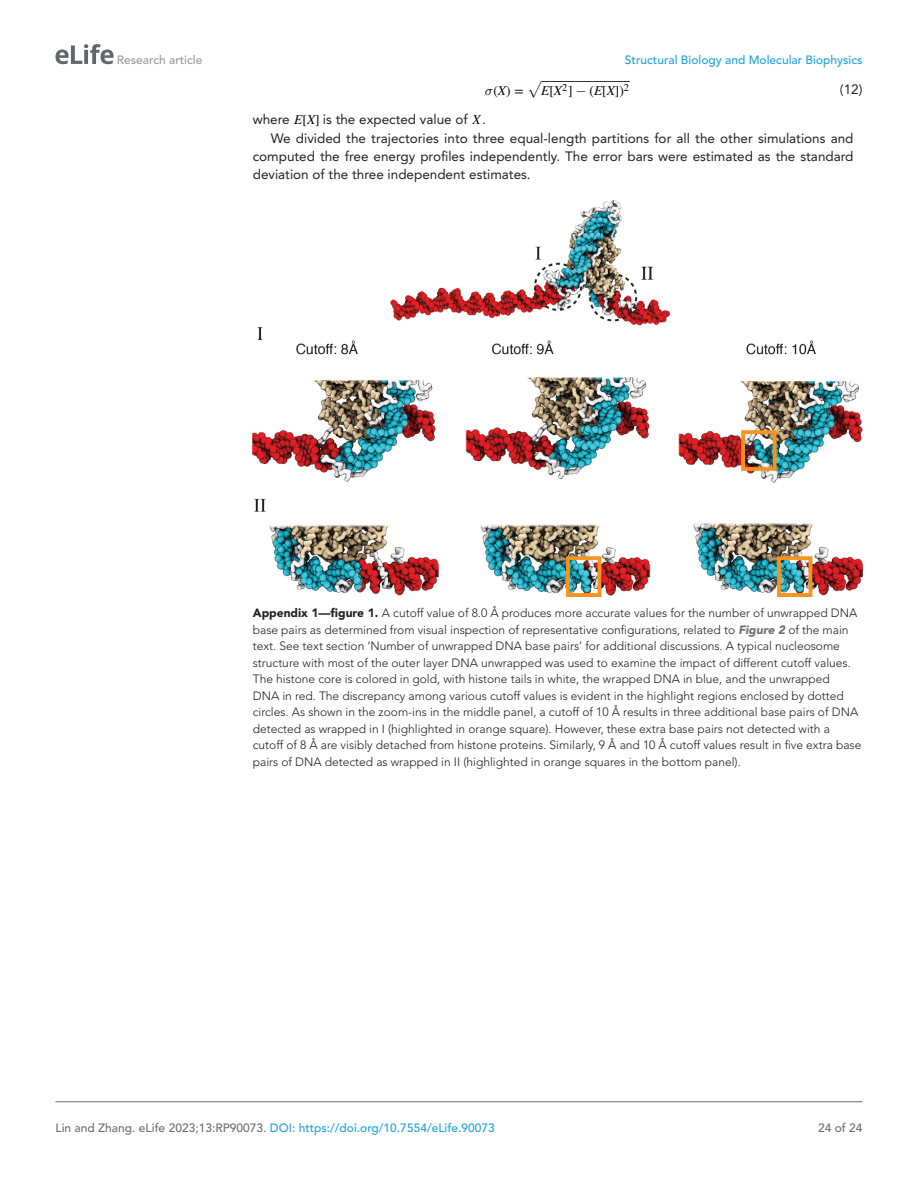
<style>
.page{position:relative;width:918px;height:1188px;background:#fff}
.page>*{position:absolute;margin:0;border:0;box-sizing:border-box;transform-origin:0 0}
.t1{font:13.5px/19.5px "Avenir LT Std";color:#231f20}
.t2{font:13.5px "STIX General";color:#000}
.t3{font:13.5px "CMEX9";color:#000}
.t4{font:300 12px/16.5px "Avenir LT Std";color:#231f20}
.t5{font:500 12px "Avenir LT Std";color:#1ea4d7}
.t6{font:500 12px "Avenir LT Std";color:#9a9a9a}
.t7{font:500 12px "Avenir LT Std";color:#6e6e70}
.s1{font-family:"CMMI9"}
.s2{font-style:italic}
.s3{font-family:"CMSY9"}
.s4{font-family:"STIX General";font-style:italic;color:#000}
.s5{font-family:"STIX General";color:#000}
.s6{font-weight:900}
.s7{font-weight:900;font-style:italic;color:#6e6e70}
.s8{color:#6e6e70}
</style>
<div class="page">
<svg style="left:56px;top:44px;width:58px;height:20px"></svg>
<hr style="left:56px;top:1101px;width:806px;height:1px;background:#6e6e70">
<hr style="left:541px;top:81px;width:89px;height:1px;background:#000">
<img style="left:253px;top:200px;width:609px;height:396px">
<p class="t6" style="left:117px;top:53px;width:87px">Research article</p>
<p class="t5" style="left:625px;top:53px;width:239px">Structural Biology and Molecular Biophysics</p>
<p class="t2" style="left:485px;top:81px;width:40px"><span class="s1">σ</span>(<span class="s2">X</span>) =</p>
<p class="t3" style="left:527px;top:69px;width:15px">√</p>
<p class="t2" style="left:541px;top:81px;width:89px"><span class="s2">E</span>[<span class="s2">X</span><sup>2</sup>] <span class="s3">−</span> (<span class="s2">E</span>[<span class="s2">X</span>])<sup>2</sup></p>
<p class="t1" style="left:840px;top:80px;width:24px">(12)</p>
<p class="t1" style="left:271px;top:110px;width:584px;text-indent:-18px">where <span class="s4">E</span><span class="s5">[</span><span class="s4">X</span><span class="s5">]</span> is the expected value of <span class="s4">X</span>.<br>We divided the trajectories into three equal-length partitions for all the other simulations and</p>
<p class="t1" style="left:253px;top:148px;width:602px;line-height:18px">computed the free energy profiles independently. The error bars were estimated as the standard deviation of the three independent estimates.</p>
<p class="t4" style="left:253px;top:605px;width:610px"><span class="s6">Appendix 1—figure 1.</span> A cutoff value of 8.0 Å produces more accurate values for the number of unwrapped DNA base pairs as determined from visual inspection of representative configurations, related to <span class="s7">Figure 2</span> of the main text. See text section ‘Number of unwrapped DNA base pairs’ for additional discussions. A typical nucleosome structure with most of the outer layer DNA unwrapped was used to examine the impact of different cutoff values.<br>The histone core is colored in gold, with histone tails in white, the wrapped DNA in blue, and the unwrapped<br>DNA in red. The discrepancy among various cutoff values is evident in the highlight regions enclosed by dotted circles. As shown in the zoom-ins in the middle panel, a cutoff of 10 Å results in three additional base pairs of DNA detected as wrapped in I (highlighted in orange square). However, these extra base pairs not detected with a cutoff of 8 Å are visibly detached from histone proteins. Similarly, 9 Å and 10 Å cutoff values result in five extra base pairs of DNA detected as wrapped in II (highlighted in orange squares in the bottom panel).</p>
<p class="t5" style="left:56px;top:1121px;width:441px"><span class="s8">Lin and Zhang. eLife 2023;13:RP90073.</span> DOI: https://doi.org/10.7554/eLife.90073</p>
<p class="t7" style="left:818px;top:1121px;width:46px">24 of 24</p>
</div>
